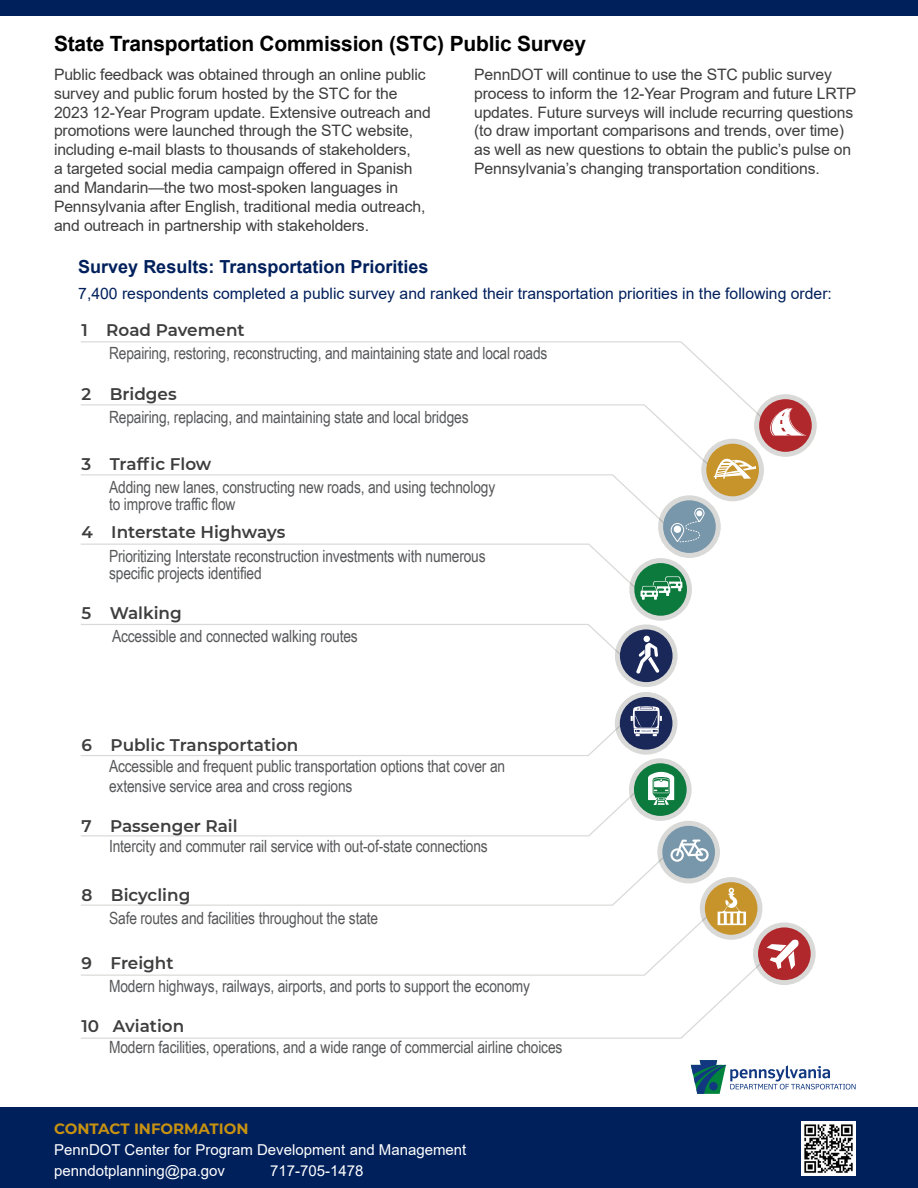
<style>
.page{position:relative;width:918px;height:1188px;background:#fff}
.page>*{position:absolute;margin:0;border:0;box-sizing:border-box;transform-origin:0 0}
.Figure_title{font:700 21px "Arial";letter-spacing:-.01em;color:#000001}
.Figure_title-2{font:700 18px "Arial";color:#00205c}
.t1{font:16.8px/16.8px "Arial Narrow";letter-spacing:-.01em;color:#57585a}
.t2{font:600 16.8px "Montserrat";color:#3e3e3f}
.body_text{font:15.75px/18.9px "Arial";letter-spacing:-.01em;color:#3e3e3f}
.body_text-2{font:15.75px "Arial";color:#00205c}
.t3{font:15px "Arial";color:#fff}
.t4{font:700 15px "Montserrat";color:#c89211}
</style>
<div class="page">
<div style="left:0;top:0;width:918px;height:16px;background:#00205c"></div>
<div style="left:0;top:1107px;width:918px;height:81px;background:#00205c"></div>
<svg style="left:691px;top:1060px;width:165px;height:34px"></svg>
<div style="left:709px;top:1082px;width:9px;height:8px;background:#113880;border-radius:50%"></div>
<img style="left:802px;top:1122px;width:54px;height:54px">
<svg style="left:81px;top:624px;width:536px;height:26px"></svg>
<svg style="left:81px;top:341px;width:676px;height:72px"></svg>
<svg style="left:81px;top:729px;width:538px;height:27px"></svg>
<svg style="left:81px;top:959px;width:689px;height:80px"></svg>
<div style="left:754px;top:394px;width:63px;height:63px;background:#d9d9d8;border-radius:50%"></div>
<div style="left:759px;top:399px;width:53px;height:53px;background:#b1282c;border-radius:50%"></div>
<svg style="left:701px;top:439px;width:63px;height:62px"></svg>
<div style="left:629px;top:558px;width:63px;height:63px;background:#d9d9d8;border-radius:50%"></div>
<div style="left:634px;top:563px;width:53px;height:53px;background:#0c793d;border-radius:50%"></div>
<div style="left:615px;top:624px;width:63px;height:63px;background:#d9d9d8;border-radius:50%"></div>
<div style="left:620px;top:629px;width:53px;height:53px;background:#1a2759;border-radius:50%"></div>
<div style="left:615px;top:692px;width:62px;height:63px;background:#d9d9d8;border-radius:50%"></div>
<div style="left:620px;top:697px;width:52px;height:53px;background:#1a2759;border-radius:50%"></div>
<div style="left:629px;top:758px;width:63px;height:63px;background:#d9d9d8;border-radius:50%"></div>
<div style="left:634px;top:763px;width:53px;height:53px;background:#0c793d;border-radius:50%"></div>
<div style="left:700px;top:877px;width:62px;height:63px;background:#d9d9d8;border-radius:50%"></div>
<div style="left:705px;top:882px;width:52px;height:53px;background:#c7942b;border-radius:50%"></div>
<div style="left:753px;top:922px;width:63px;height:63px;background:#d9d9d8;border-radius:50%"></div>
<div style="left:758px;top:927px;width:53px;height:53px;background:#b1282c;border-radius:50%"></div>
<svg style="left:636px;top:636px;width:23px;height:38px"></svg>
<svg style="left:767px;top:940px;width:32px;height:29px"></svg>
<svg style="left:631px;top:706px;width:31px;height:30px"></svg>
<svg style="left:81px;top:772px;width:665px;height:204px"></svg>
<svg style="left:770px;top:408px;width:37px;height:28px"></svg>
<svg style="left:81px;top:404px;width:675px;height:196px"></svg>
<p class="Figure_title" style="left:54px;top:29px;width:534px">State Transportation Commission (STC) Public Survey</p>
<p class="body_text" style="left:474px;top:65px;width:384px">PennDOT will continue to use the STC public survey process to inform the 12-Year Program and future LRTP updates. Future surveys will include recurring questions (to draw important comparisons and trends, over time) as well as new questions to obtain the public’s pulse on Pennsylvania’s changing transportation conditions.</p>
<p class="body_text" style="left:54px;top:65px;width:378px">Public feedback was obtained through an online public survey and public forum hosted by the STC for the 2023 12-Year Program update. Extensive outreach and promotions were launched through the STC website, including e-mail blasts to thousands of stakeholders,<br>a targeted social media campaign offered in Spanish and Mandarin—the two most-spoken languages in Pennsylvania after English, traditional media outreach, and outreach in partnership with stakeholders.</p>
<p class="Figure_title-2" style="left:78px;top:254px;width:352px">Survey Results: Transportation Priorities</p>
<p class="body_text-2" style="left:78px;top:282px;width:755px">7,400 respondents completed a public survey and ranked their transportation priorities in the following order:</p>
<p class="t2" style="left:81px;top:318px;width:165px">1 Road Pavement</p>
<p class="t1" style="left:109px;top:344px;width:440px">Repairing, restoring, reconstructing, and maintaining state and local roads</p>
<p class="t2" style="left:81px;top:383px;width:97px">2 Bridges</p>
<p class="t1" style="left:109px;top:408px;width:361px">Repairing, replacing, and maintaining state and local bridges</p>
<p class="t2" style="left:81px;top:452px;width:132px">3 Traffic Flow</p>
<p class="t1" style="left:109px;top:478px;width:388px">Adding new lanes, constructing new roads, and using technology to improve traffic flow</p>
<p class="t1" style="left:109px;top:547px;width:378px">Prioritizing Interstate reconstruction investments with numerous specific projects identified</p>
<p class="t2" style="left:81px;top:521px;width:206px">4 Interstate Highways</p>
<p class="t2" style="left:81px;top:602px;width:102px">5 Walking</p>
<p class="t1" style="left:112px;top:627px;width:247px">Accessible and connected walking routes</p>
<p class="t2" style="left:81px;top:733px;width:219px">6 Public Transportation</p>
<p class="t1" style="left:109px;top:755px;width:398px;line-height:20.2px">Accessible and frequent public transportation options that cover an extensive service area and cross regions</p>
<p class="t2" style="left:81px;top:814px;width:158px">7 Passenger Rail</p>
<p class="t1" style="left:109px;top:837px;width:380px">Intercity and commuter rail service with out-of-state connections</p>
<p class="t2" style="left:81px;top:883px;width:111px">8 Bicycling</p>
<p class="t1" style="left:109px;top:909px;width:271px">Safe routes and facilities throughout the state</p>
<p class="t2" style="left:81px;top:951px;width:94px">9 Freight</p>
<p class="t1" style="left:109px;top:977px;width:422px">Modern highways, railways, airports, and ports to support the economy</p>
<p class="t2" style="left:81px;top:1014px;width:104px">10 Aviation</p>
<p class="t1" style="left:109px;top:1038px;width:455px">Modern facilities, operations, and a wide range of commercial airline choices</p>
<p class="t4" style="left:54px;top:1118px;width:196px">CONTACT INFORMATION</p>
<p class="t3" style="left:54px;top:1139px;width:414px">PennDOT Center for Program Development and Management</p>
<p class="t3" style="left:54px;top:1160px;width:173px">penndotplanning@pa.gov</p>
<p class="t3" style="left:270px;top:1160px;width:95px">717-705-1478</p>
</div>
